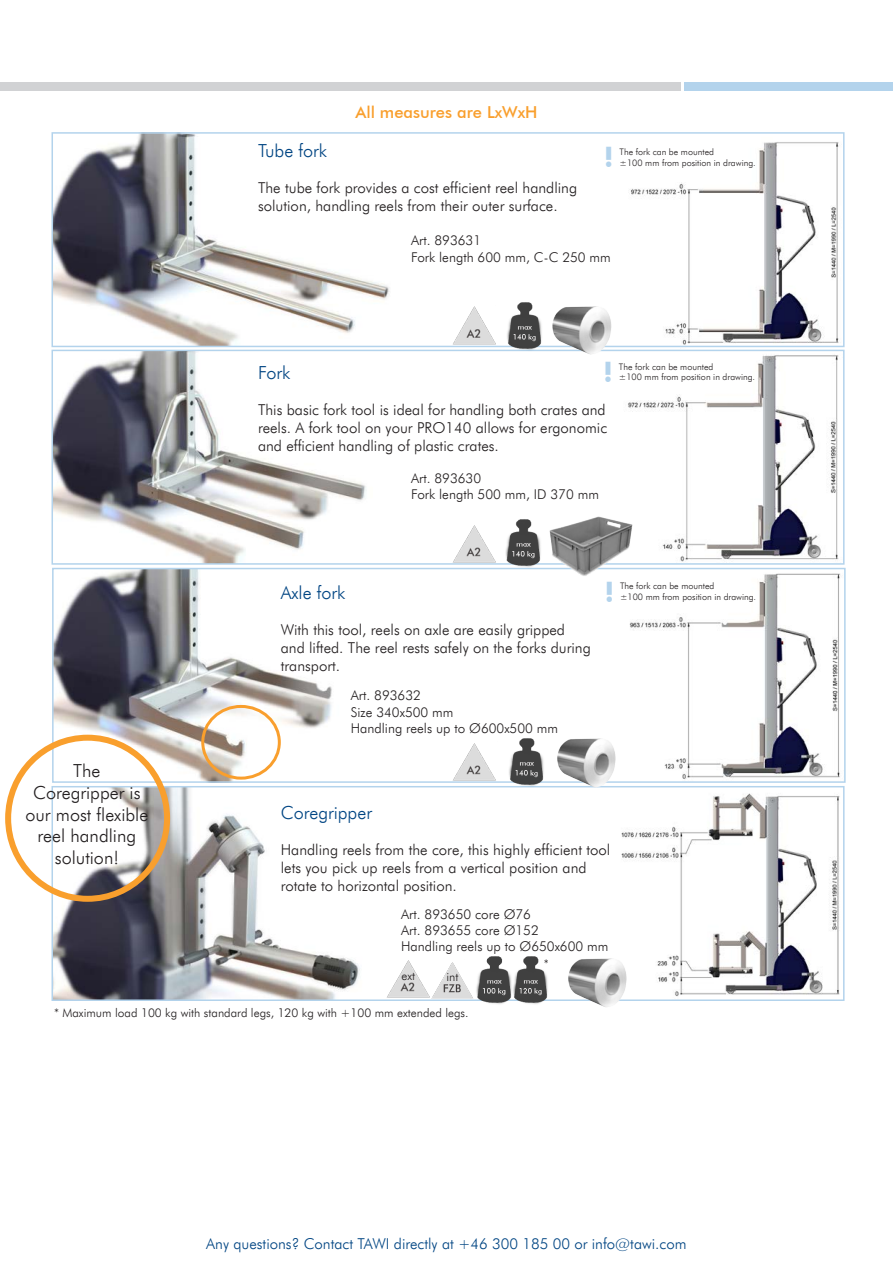
<style>
.page{position:relative;width:893px;height:1263px;background:#fff}
.page>*{position:absolute;margin:0;border:0;box-sizing:border-box;transform-origin:0 0}
.t1{font:700 27px "Futura BT";color:#b3d3ec}
.t2{font:300 18px/21.6px "Futura BT";color:#231f20;text-align:center}
.t3{font:300 18px "Futura BT";color:#004583}
.t4{font:500 16.5px "Futura BT";color:#f99f2d}
.t5{font:300 15px/18px "Futura BT";color:#231f20}
.t6{font:300 15px "Futura BT";color:#004583}
.t7{font:300 13.5px "Futura BT";color:#231f20}
.t8{font:300 12px "Futura BT";color:#231f20}
.t9{font:300 9px "Futura BT";color:#231f20}
</style>
<div class="page">
<img style="left:621px;top:789px;width:224px;height:212px">
<img style="left:629px;top:573px;width:211px;height:206px">
<img style="left:628px;top:350px;width:217px;height:215px">
<img style="left:631px;top:142px;width:213px;height:206px">
<img style="left:54px;top:789px;width:306px;height:209px">
<div style="left:51px;top:786px;width:793px;height:215px;border:2px solid #b3d3ec"></div>
<img style="left:55px;top:571px;width:277px;height:209px">
<div style="left:52px;top:568px;width:794px;height:215px;border:2px solid #b3d3ec"></div>
<img style="left:54px;top:353px;width:313px;height:209px">
<div style="left:51px;top:350px;width:793px;height:215px;border:2px solid #b3d3ec"></div>
<img style="left:54px;top:135px;width:336px;height:209px">
<div style="left:51px;top:132px;width:793px;height:215px;border:2px solid #b3d3ec"></div>
<div style="left:684px;top:83px;width:209px;height:8px;background:#b3d3ec"></div>
<div style="left:0;top:83px;width:681px;height:8px;background:#d1d2d4"></div>
<img style="left:543px;top:300px;width:90px;height:62px">
<img style="left:553px;top:952px;width:96px;height:55px">
<img style="left:545px;top:732px;width:93px;height:62px">
<div style="left:201px;top:705px;width:80px;height:75px;border:3px solid #f99f2d;border-radius:50%"></div>
<div style="left:5px;top:735px;width:165px;height:167px;border:6px solid #f99f2d;border-radius:50%"></div>
<img style="left:548px;top:516px;width:85px;height:60px">
<img style="left:447px;top:306px;width:48px;height:47px">
<img style="left:447px;top:525px;width:51px;height:46px">
<img style="left:447px;top:743px;width:50px;height:46px">
<img style="left:382px;top:960px;width:44px;height:41px">
<img style="left:426px;top:962px;width:39px;height:39px">
<img style="left:495px;top:302px;width:48px;height:51px">
<img style="left:498px;top:519px;width:44px;height:52px">
<img style="left:497px;top:738px;width:48px;height:51px">
<img style="left:465px;top:956px;width:36px;height:48px">
<img style="left:501px;top:956px;width:48px;height:48px">
<p class="t4" style="left:355px;top:103px;width:184px">All measures are LxWxH</p>
<p class="t3" style="left:258px;top:140px;width:71px">Tube fork</p>
<p class="t5" style="left:258px;top:179px;width:321px">The tube fork provides a cost efficient reel handling solution, handling reels from their outer surface.</p>
<p class="t1" style="left:604px;top:141px;width:11px">!</p>
<p class="t9" style="left:620px;top:157px;width:138px">±100 mm from position in drawing.</p>
<p class="t9" style="left:620px;top:146px;width:96px">The fork can be mounted</p>
<p class="t7" style="left:411px;top:232px;width:72px">Art. 893631</p>
<p class="t7" style="left:411px;top:249px;width:201px">Fork length 600 mm, C-C 250 mm</p>
<p class="t1" style="left:604px;top:356px;width:11px">!</p>
<p class="t9" style="left:619px;top:372px;width:138px">±100 mm from position in drawing.</p>
<p class="t9" style="left:619px;top:361px;width:96px">The fork can be mounted</p>
<p class="t3" style="left:258px;top:362px;width:34px">Fork</p>
<p class="t5" style="left:258px;top:401px;width:351px;text-align:justify">This basic fork tool is ideal for handling both crates and reels. A fork tool on your PRO140 allows for ergonomic and efficient handling of plastic crates.</p>
<p class="t2" style="left:25px;top:760px;width:124px">The<br>Coregripper is our most flexible reel handling solution!</p>
<p class="t7" style="left:411px;top:470px;width:72px">Art. 893630</p>
<p class="t7" style="left:411px;top:486px;width:189px">Fork length 500 mm, ID 370 mm</p>
<p class="t3" style="left:281px;top:581px;width:66px">Axle fork</p>
<p class="t5" style="left:281px;top:620px;width:312px">With this tool, reels on axle are easily gripped and lifted. The reel rests safely on the forks during transport.</p>
<p class="t7" style="left:351px;top:687px;width:72px">Art. 893632</p>
<p class="t7" style="left:351px;top:704px;width:104px">Size 340x500 mm</p>
<p class="t7" style="left:351px;top:720px;width:209px">Handling reels up to Ø600x500 mm</p>
<p class="t1" style="left:605px;top:576px;width:11px">!</p>
<p class="t9" style="left:620px;top:591px;width:138px">±100 mm from position in drawing.</p>
<p class="t9" style="left:620px;top:581px;width:96px">The fork can be mounted</p>
<p class="t3" style="left:281px;top:801px;width:93px">Coregripper</p>
<p class="t5" style="left:281px;top:840px;width:331px">Handling reels from the core, this highly efficient tool lets you pick up reels from a vertical position and rotate to horizontal position.</p>
<p class="t7" style="left:401px;top:906px;width:131px">Art. 893650 core Ø76</p>
<p class="t7" style="left:401px;top:922px;width:139px">Art. 893655 core Ø152</p>
<p class="t7" style="left:401px;top:938px;width:209px">Handling reels up to Ø650x600 mm</p>
<p class="t8" style="left:544px;top:957px;width:7px">*</p>
<p class="t8" style="left:401px;top:968px;width:15px">ext</p>
<p class="t8" style="left:446px;top:969px;width:13px">int</p>
<p class="t8" style="left:54px;top:1005px;width:416px">* Maximum load 100 kg with standard legs, 120 kg with +100 mm extended legs.</p>
<p class="t6" style="left:206px;top:1234px;width:482px">Any questions? Contact TAWI directly at +46 300 185 00 or info@tawi.com</p>
</div>
